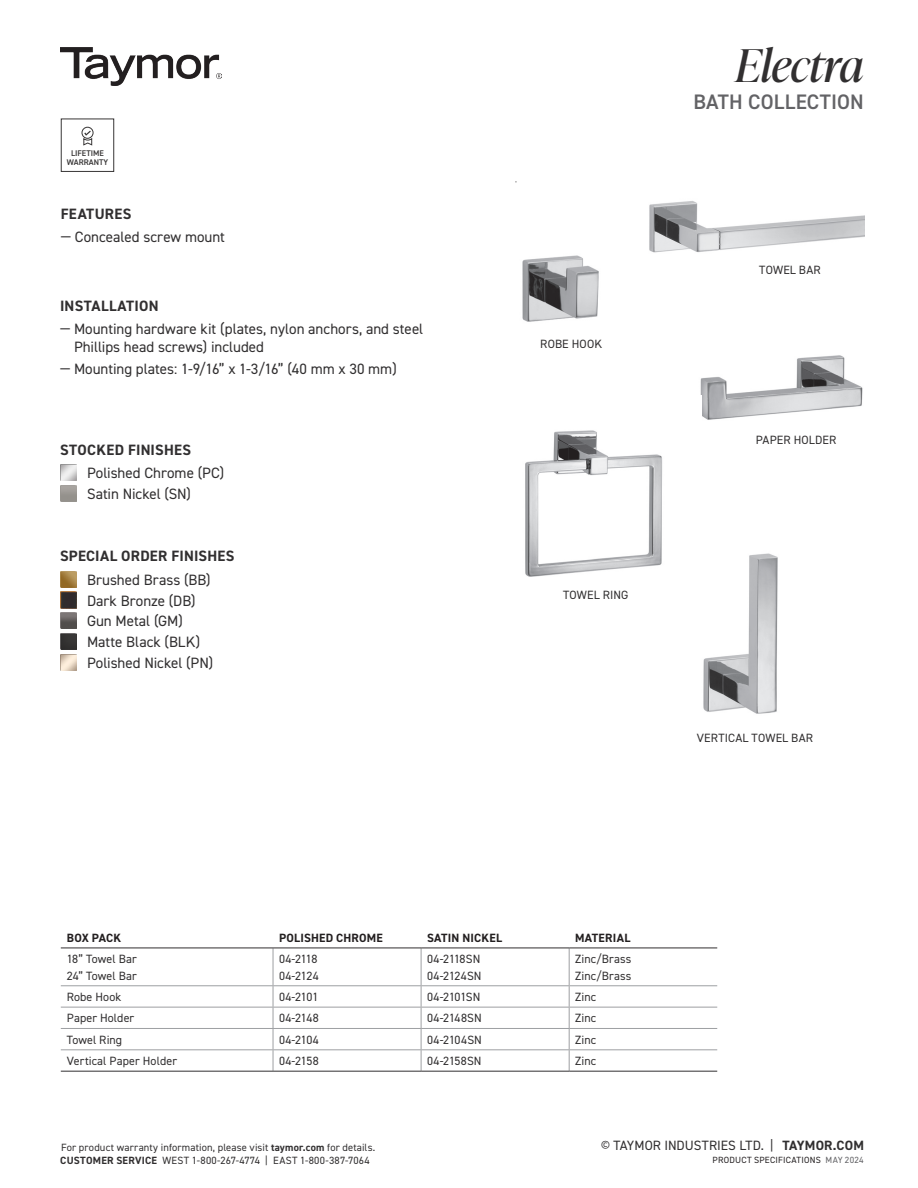
<style>
.page{position:relative;width:918px;height:1188px;background:#fff}
.page>*{position:absolute;margin:0;border:0;box-sizing:border-box;transform-origin:0 0}
.Header_1{font:italic 45px "Ivy Presto Display";color:#312f30}
.Subheader_1{font:600 21px "DIN2014";letter-spacing:.01em;color:#636366}
.Header_2{font:15px/18px "DIN2014";color:#312f30}
.Header_2-2{font:700 15px "DIN2014";letter-spacing:.015em;color:#312f30}
.t1{font:13.5px "DIN2014";color:#312f30}
.Table{font:12px "DIN2014";letter-spacing:.01em;color:#312f30}
.t2{font:700 12px "DIN2014";letter-spacing:.015em;color:#231f20}
.Table-2{font:12px "DIN2014";letter-spacing:-.01em;color:#312f30}
.Table-3{font:12px "DIN2014";letter-spacing:-.02em;color:#312f30}
.t3{font:10.5px "DIN2014";letter-spacing:.015em;color:#312f30}
.Version{font:9px "DIN2014";letter-spacing:.025em;color:#231f20}
.t4{font:600 8.25px/9.4px "DIN2014";color:#383636;text-align:center}
.s1{font-weight:700}
.s2{color:#636366}
</style>
<div class="page">
<img style="left:60px;top:48px;width:162px;height:37px">
<img style="left:703px;top:553px;width:75px;height:161px">
<img style="left:700px;top:355px;width:163px;height:65px">
<img style="left:522px;top:255px;width:77px;height:67px">
<img style="left:649px;top:201px;width:215px;height:52px">
<img style="left:525px;top:395px;width:176px;height:182px">
<hr style="left:273px;top:948px;width:1px;height:37px;background:#9d9fa2">
<hr style="left:421px;top:948px;width:1px;height:37px;background:#9d9fa2">
<hr style="left:569px;top:948px;width:1px;height:37px;background:#9d9fa2">
<hr style="left:61px;top:985px;width:212px;height:1px;background:#9d9fa2">
<hr style="left:273px;top:985px;width:148px;height:1px;background:#9d9fa2">
<hr style="left:421px;top:985px;width:148px;height:1px;background:#9d9fa2">
<hr style="left:569px;top:985px;width:148px;height:1px;background:#9d9fa2">
<hr style="left:61px;top:1007px;width:212px;height:1px;background:#9d9fa2">
<hr style="left:273px;top:1007px;width:148px;height:1px;background:#9d9fa2">
<hr style="left:421px;top:1007px;width:148px;height:1px;background:#9d9fa2">
<hr style="left:569px;top:1007px;width:148px;height:1px;background:#9d9fa2">
<hr style="left:61px;top:1028px;width:212px;height:1px;background:#9d9fa2">
<hr style="left:273px;top:1028px;width:148px;height:1px;background:#9d9fa2">
<hr style="left:421px;top:1028px;width:148px;height:1px;background:#9d9fa2">
<hr style="left:569px;top:1028px;width:148px;height:1px;background:#9d9fa2">
<svg style="left:273px;top:986px;width:1px;height:85px"></svg>
<svg style="left:421px;top:986px;width:1px;height:85px"></svg>
<svg style="left:569px;top:986px;width:1px;height:85px"></svg>
<hr style="left:61px;top:948px;width:212px;height:1px;background:#312f30">
<hr style="left:273px;top:948px;width:148px;height:1px;background:#312f30">
<hr style="left:421px;top:948px;width:148px;height:1px;background:#312f30">
<hr style="left:569px;top:948px;width:148px;height:1px;background:#312f30">
<hr style="left:61px;top:1049px;width:212px;height:1px;background:#9d9fa2">
<hr style="left:273px;top:1049px;width:148px;height:1px;background:#9d9fa2">
<hr style="left:421px;top:1049px;width:148px;height:1px;background:#9d9fa2">
<hr style="left:569px;top:1049px;width:148px;height:1px;background:#9d9fa2">
<hr style="left:61px;top:1071px;width:212px;height:1px;background:#312f30">
<hr style="left:273px;top:1071px;width:148px;height:1px;background:#312f30">
<hr style="left:421px;top:1071px;width:148px;height:1px;background:#312f30">
<hr style="left:569px;top:1071px;width:148px;height:1px;background:#312f30">
<img style="left:60px;top:571px;width:16px;height:16px">
<img style="left:60px;top:592px;width:16px;height:16px">
<img style="left:60px;top:613px;width:16px;height:16px">
<img style="left:60px;top:633px;width:16px;height:17px">
<img style="left:60px;top:654px;width:16px;height:16px">
<img style="left:60px;top:465px;width:16px;height:16px">
<img style="left:60px;top:485px;width:16px;height:17px">
<div style="left:61px;top:119px;width:53px;height:53px;border:1px solid #383636"></div>
<svg style="left:81px;top:126px;width:13px;height:20px"></svg>
<p class="t4" style="left:67px;top:148px;width:43px">LIFETIME<br>WARRANTY</p>
<p class="Header_2-2" style="left:61px;top:204px;width:72px">FEATURES</p>
<p class="Header_2" style="left:75px;top:228px;width:152px">Concealed screw mount</p>
<p class="Header_2-2" style="left:60px;top:296px;width:100px">INSTALLATION</p>
<p class="Header_2" style="left:74px;top:320px;width:351px">Mounting hardware kit (plates, nylon anchors, and steel<br>Phillips head screws) included</p>
<p class="Header_2" style="left:74px;top:359px;width:324px">Mounting plates: 1-9/16” x 1-3/16” (40 mm x 30 mm)</p>
<p class="Header_2-2" style="left:60px;top:439px;width:133px">STOCKED FINISHES</p>
<p class="Header_2" style="left:87px;top:464px;width:139px">Polished Chrome (PC)</p>
<p class="Header_2" style="left:87px;top:485px;width:106px">Satin Nickel (SN)</p>
<p class="Header_2-2" style="left:60px;top:546px;width:176px">SPECIAL ORDER FINISHES</p>
<p class="Header_2" style="left:87px;top:570px;width:125px">Brushed Brass (BB)</p>
<p class="Header_2" style="left:87px;top:591px;width:110px">Dark Bronze (DB)</p>
<p class="Header_2" style="left:87px;top:612px;width:97px">Gun Metal (GM)</p>
<p class="Header_2" style="left:87px;top:632px;width:115px">Matte Black (BLK)</p>
<p class="Header_2" style="left:87px;top:653px;width:128px">Polished Nickel (PN)</p>
<p class="Table" style="left:540px;top:336px;width:63px">ROBE HOOK</p>
<p class="Table" style="left:563px;top:587px;width:67px">TOWEL RING</p>
<p class="Header_1" style="left:736px;top:33px;width:130px">Electra</p>
<p class="Subheader_1" style="left:693px;top:88px;width:172px">BATH COLLECTION</p>
<p class="Table" style="left:759px;top:263px;width:63px">TOWEL BAR</p>
<p class="Table" style="left:756px;top:432px;width:82px">PAPER HOLDER</p>
<p class="Table" style="left:697px;top:731px;width:118px">VERTICAL TOWEL BAR</p>
<p class="t2" style="left:67px;top:930px;width:56px">BOX PACK</p>
<p class="t2" style="left:279px;top:930px;width:105px">POLISHED CHROME</p>
<p class="t2" style="left:427px;top:930px;width:77px">SATIN NICKEL</p>
<p class="t2" style="left:575px;top:930px;width:57px">MATERIAL</p>
<p class="Table" style="left:67px;top:952px;width:72px">18” Towel Bar</p>
<p class="Table" style="left:67px;top:968px;width:72px">24” Towel Bar</p>
<p class="Table" style="left:575px;top:952px;width:58px">Zinc/Brass</p>
<p class="Table" style="left:575px;top:968px;width:58px">Zinc/Brass</p>
<p class="Table" style="left:279px;top:952px;width:40px">04-2118</p>
<p class="Table" style="left:279px;top:968px;width:41px">04-2124</p>
<p class="Table-2" style="left:427px;top:952px;width:55px">04-2118SN</p>
<p class="Table" style="left:427px;top:968px;width:56px">04-2124SN</p>
<p class="Table" style="left:67px;top:989px;width:56px">Robe Hook</p>
<p class="Table" style="left:279px;top:989px;width:41px">04-2101</p>
<p class="Table-3" style="left:427px;top:989px;width:55px">04-2101SN</p>
<p class="Table" style="left:575px;top:989px;width:22px">Zinc</p>
<p class="Table" style="left:67px;top:1011px;width:69px">Paper Holder</p>
<p class="Table" style="left:279px;top:1011px;width:41px">04-2148</p>
<p class="Table" style="left:427px;top:1011px;width:56px">04-2148SN</p>
<p class="Table" style="left:575px;top:1011px;width:22px">Zinc</p>
<p class="Table" style="left:67px;top:1032px;width:57px">Towel Ring</p>
<p class="Table" style="left:279px;top:1032px;width:41px">04-2104</p>
<p class="Table" style="left:427px;top:1032px;width:56px">04-2104SN</p>
<p class="Table" style="left:575px;top:1032px;width:22px">Zinc</p>
<p class="Table" style="left:67px;top:1054px;width:112px">Vertical Paper Holder</p>
<p class="Table" style="left:279px;top:1054px;width:41px">04-2158</p>
<p class="Table" style="left:427px;top:1054px;width:56px">04-2158SN</p>
<p class="Table" style="left:575px;top:1054px;width:22px">Zinc</p>
<p class="t3" style="left:61px;top:1141px;width:316px">For product warranty information, please visit <span class="s1">taymor.com</span> for details.</p>
<p class="t1" style="left:601px;top:1137px;width:264px"><sup>©</sup> TAYMOR INDUSTRIES LTD. | <span class="s1">TAYMOR.COM</span></p>
<p class="t3" style="left:60px;top:1153px;width:311px"><span class="s1">CUSTOMER SERVICE</span> WEST 1-800-267-4774 | EAST 1-800-387-7064</p>
<p class="Version" style="left:713px;top:1154px;width:153px">PRODUCT SPECIFICATIONS <span class="s2">MAY 2024</span></p>
</div>
